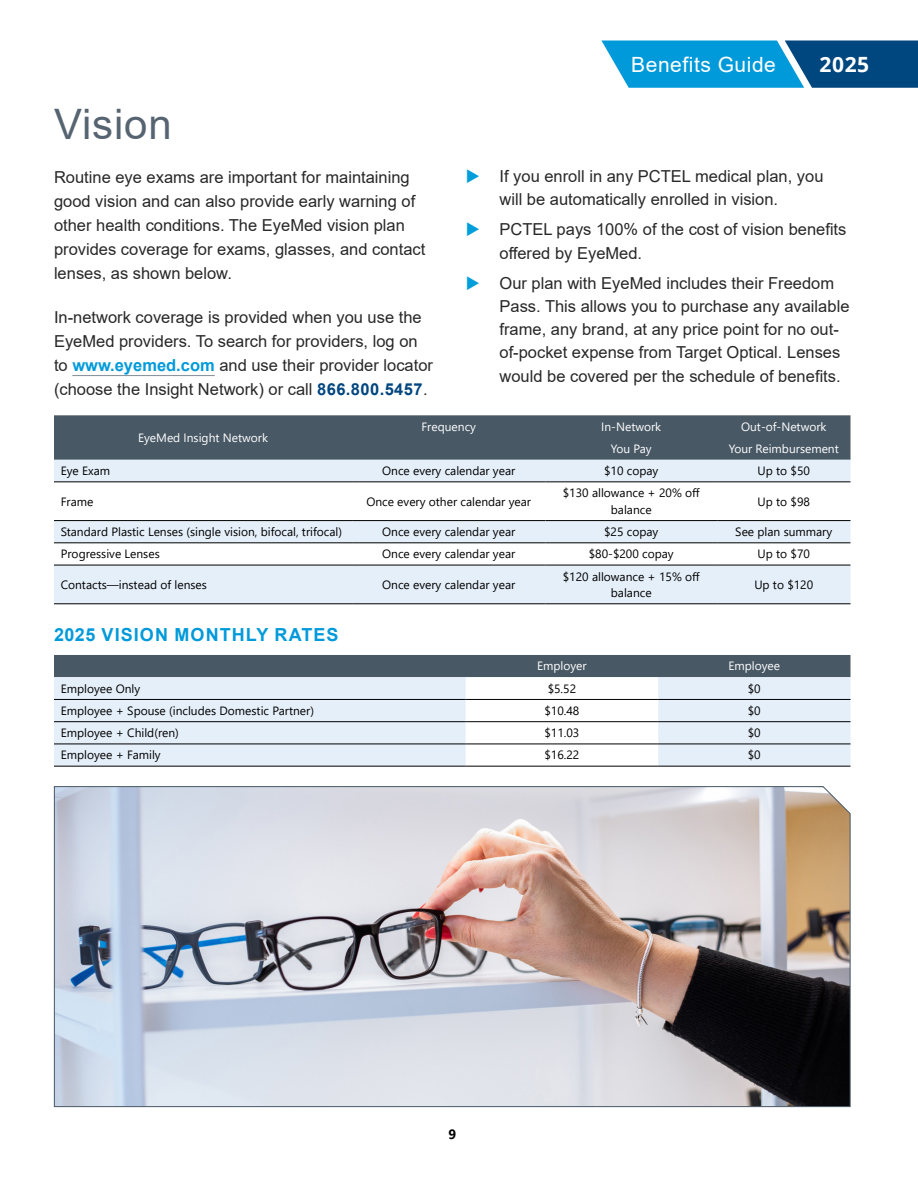
<style>
.page{position:relative;width:918px;height:1188px;background:#fff}
.page>*{position:absolute;margin:0;border:0;box-sizing:border-box;transform-origin:0 0}
.t1{font:42px "Arial";letter-spacing:.02em;color:#566471}
.t2{font:21px "Arial";letter-spacing:.025em;color:#fff}
.t3{font:700 21px "Open Sans";color:#fff}
.t4{font:700 18px "Arial";letter-spacing:.06em;color:#009ada}
.t5{font:16.5px/24px "Arial";color:#292829}
.t6{font:700 13.5px "Segoe UI";color:#000}
.t7{font:12px/16.5px "Segoe UI";color:#000;text-align:center}
.t8{font:12px "Segoe UI";color:#fff}
.s1{font-weight:700;color:#009ada}
.s2{font-weight:700;color:#00467f}
</style>
<div class="page">
<svg style="left:601px;top:40px;width:317px;height:48px;background:#1583bb"></svg>
<hr style="left:72px;top:375px;width:143px;height:1px;background:#828e98">
<div style="left:54px;top:415px;width:796px;height:45px;background:#485865"></div>
<div style="left:54px;top:460px;width:796px;height:144px;background:#e5eff9"></div>
<svg style="left:54px;top:483px;width:796px;height:82px"></svg>
<hr style="left:54px;top:482px;width:298px;height:1px;background:#000">
<hr style="left:352px;top:482px;width:193px;height:1px;background:#000">
<hr style="left:545px;top:482px;width:172px;height:1px;background:#000">
<hr style="left:717px;top:482px;width:133px;height:1px;background:#000">
<hr style="left:54px;top:520px;width:298px;height:1px;background:#000">
<hr style="left:352px;top:520px;width:193px;height:1px;background:#000">
<hr style="left:545px;top:520px;width:172px;height:1px;background:#000">
<hr style="left:717px;top:520px;width:133px;height:1px;background:#000">
<hr style="left:54px;top:543px;width:298px;height:1px;background:#000">
<hr style="left:352px;top:543px;width:193px;height:1px;background:#000">
<hr style="left:545px;top:543px;width:172px;height:1px;background:#000">
<hr style="left:717px;top:543px;width:133px;height:1px;background:#000">
<hr style="left:54px;top:565px;width:298px;height:1px;background:#000">
<hr style="left:352px;top:565px;width:193px;height:1px;background:#000">
<hr style="left:545px;top:565px;width:172px;height:1px;background:#000">
<hr style="left:717px;top:565px;width:133px;height:1px;background:#000">
<hr style="left:54px;top:604px;width:298px;height:1px;background:#000">
<hr style="left:352px;top:604px;width:193px;height:1px;background:#000">
<hr style="left:545px;top:604px;width:172px;height:1px;background:#000">
<hr style="left:717px;top:604px;width:133px;height:1px;background:#000">
<svg style="left:54px;top:655px;width:796px;height:111px"></svg>
<hr style="left:54px;top:699px;width:412px;height:1px;background:#000">
<hr style="left:466px;top:699px;width:192px;height:1px;background:#000">
<hr style="left:658px;top:699px;width:192px;height:1px;background:#000">
<hr style="left:54px;top:721px;width:412px;height:1px;background:#000">
<hr style="left:466px;top:721px;width:192px;height:1px;background:#000">
<hr style="left:658px;top:721px;width:192px;height:1px;background:#000">
<hr style="left:54px;top:744px;width:412px;height:1px;background:#000">
<hr style="left:466px;top:744px;width:192px;height:1px;background:#000">
<hr style="left:658px;top:744px;width:192px;height:1px;background:#000">
<hr style="left:54px;top:766px;width:412px;height:1px;background:#000">
<hr style="left:466px;top:766px;width:192px;height:1px;background:#000">
<hr style="left:658px;top:766px;width:192px;height:1px;background:#000">
<img style="left:54px;top:786px;width:797px;height:321px">
<h1 class="t1" style="left:54px;top:95px;width:119px">Vision</h1>
<p class="t5" style="left:54px;top:165px;width:373px">Routine eye exams are important for maintaining good vision and can also provide early warning of other health conditions. The EyeMed vision plan provides coverage for exams, glasses, and contact lenses, as shown below.</p>
<p class="t5" style="left:54px;top:305px;width:381px">In-network coverage is provided when you use the EyeMed providers. To search for providers, log on to <span class="s1">www.eyemed.com</span> and use their provider locator (choose the Insight Network) or call <span class="s2">866.800.5457</span>.</p>
<p class="t2" style="left:631px;top:50px;width:146px">Benefits Guide</p>
<p class="t3" style="left:820px;top:50px;width:51px">2025</p>
<p class="t5" style="left:500px;top:165px;width:326px;line-height:23.2px">If you enroll in any PCTEL medical plan, you will be automatically enrolled in vision.</p>
<p class="t5" style="left:500px;top:218px;width:348px;line-height:23.2px">PCTEL pays 100% of the cost of vision benefits offered by EyeMed.</p>
<p class="t5" style="left:500px;top:271px;width:352px;line-height:23.2px">Our plan with EyeMed includes their Freedom Pass. This allows you to purchase any available frame, any brand, at any price point for no out&shy;of-pocket expense from Target Optical. Lenses would be covered per the schedule of benefits.</p>
<p class="t8" style="left:138px;top:426px;width:131px">EyeMed Insight Network</p>
<p class="t8" style="left:421px;top:415px;width:56px">Frequency</p>
<p class="t8" style="left:601px;top:415px;width:61px">In-Network</p>
<p class="t8" style="left:741px;top:415px;width:87px">Out-of-Network</p>
<p class="t8" style="left:611px;top:437px;width:42px">You Pay</p>
<p class="t8" style="left:729px;top:437px;width:112px">Your Reimbursement</p>
<p class="t7" style="left:61px;top:462px;width:51px">Eye Exam</p>
<p class="t7" style="left:382px;top:462px;width:135px">Once every calendar year</p>
<p class="t7" style="left:604px;top:462px;width:56px">$10 copay</p>
<p class="t7" style="left:758px;top:462px;width:54px">Up to $50</p>
<p class="t7" style="left:61px;top:492px;width:34px">Frame</p>
<p class="t7" style="left:366px;top:492px;width:166px">Once every other calendar year</p>
<p class="t7" style="left:563px;top:484px;width:139px">$130 allowance + 20% off balance</p>
<p class="t7" style="left:758px;top:492px;width:54px">Up to $98</p>
<p class="t7" style="left:61px;top:523px;width:283px">Standard Plastic Lenses (single vision, bifocal, trifocal)</p>
<p class="t7" style="left:382px;top:523px;width:135px">Once every calendar year</p>
<p class="t7" style="left:604px;top:523px;width:56px">$25 copay</p>
<p class="t7" style="left:735px;top:523px;width:98px">See plan summary</p>
<p class="t7" style="left:61px;top:545px;width:101px">Progressive Lenses</p>
<p class="t7" style="left:382px;top:545px;width:135px">Once every calendar year</p>
<p class="t7" style="left:589px;top:545px;width:86px">$80-$200 copay</p>
<p class="t7" style="left:758px;top:545px;width:54px">Up to $70</p>
<p class="t7" style="left:61px;top:575px;width:148px">Contacts—instead of lenses</p>
<p class="t7" style="left:382px;top:575px;width:135px">Once every calendar year</p>
<p class="t7" style="left:563px;top:567px;width:139px">$120 allowance + 15% off balance</p>
<p class="t7" style="left:754px;top:575px;width:60px">Up to $120</p>
<p class="t4" style="left:54px;top:622px;width:286px">2025 VISION MONTHLY RATES</p>
<p class="t8" style="left:537px;top:655px;width:51px">Employer</p>
<p class="t8" style="left:728px;top:655px;width:53px">Employee</p>
<p class="t7" style="left:61px;top:679px;width:81px">Employee Only</p>
<p class="t7" style="left:548px;top:679px;width:30px">$5.52</p>
<p class="t7" style="left:748px;top:679px;width:14px">$0</p>
<p class="t7" style="left:61px;top:701px;width:255px">Employee + Spouse (includes Domestic Partner)</p>
<p class="t7" style="left:544px;top:701px;width:36px">$10.48</p>
<p class="t7" style="left:748px;top:701px;width:14px">$0</p>
<p class="t7" style="left:61px;top:724px;width:120px">Employee + Child(ren)</p>
<p class="t7" style="left:544px;top:724px;width:36px">$11.03</p>
<p class="t7" style="left:748px;top:724px;width:14px">$0</p>
<p class="t7" style="left:61px;top:746px;width:102px">Employee + Family</p>
<p class="t7" style="left:544px;top:746px;width:36px">$16.22</p>
<p class="t7" style="left:748px;top:746px;width:14px">$0</p>
<p class="t6" style="left:448px;top:1121px;width:9px">9</p>
</div>
